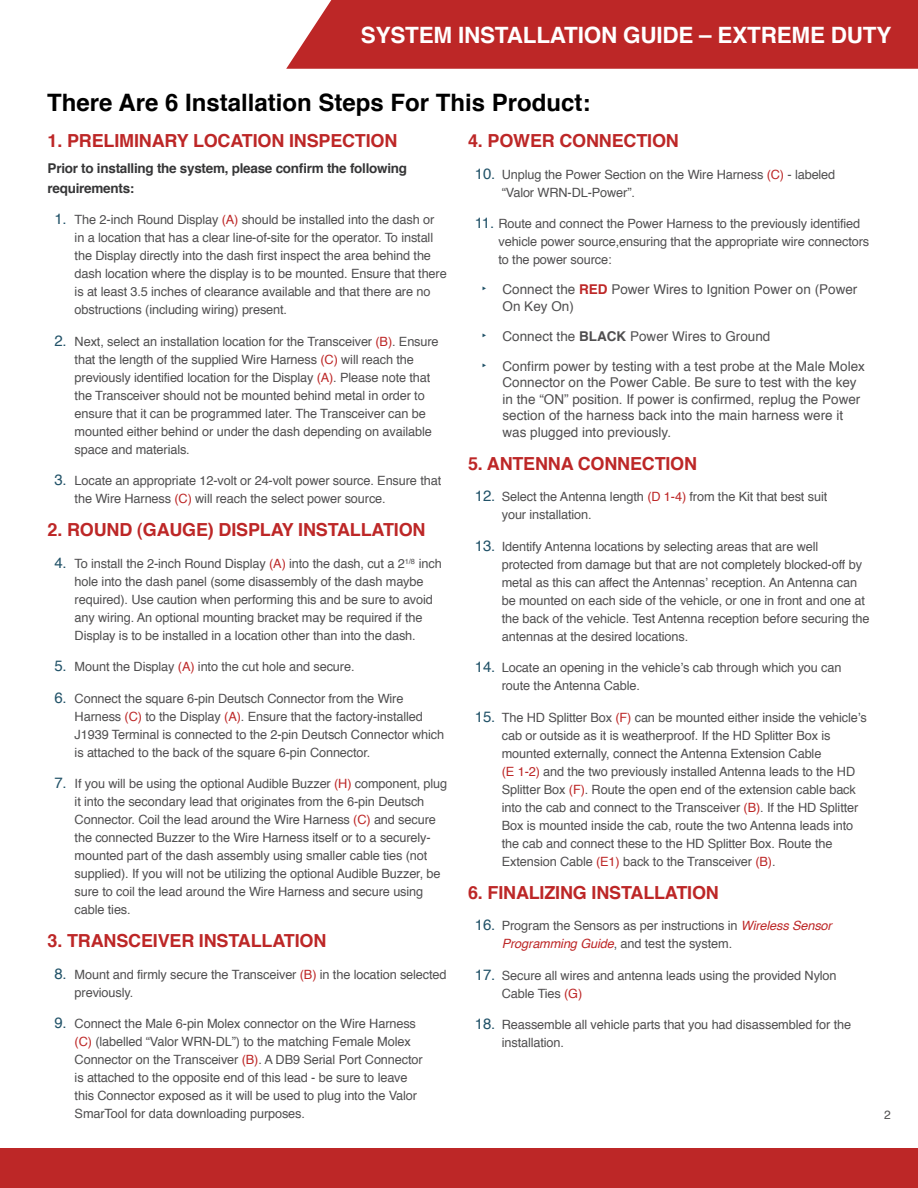
<style>
.page{position:relative;width:918px;height:1188px;background:#fff}
.page>*{position:absolute;margin:0;border:0;box-sizing:border-box;transform-origin:0 0}
.t1{font:700 24px "Helvetica";color:#000}
.t2{font:700 22.5px "Helvetica";letter-spacing:-.01em;color:#fff}
.t3{font:700 18px "Helvetica";letter-spacing:-.01em;color:#bd2727}
.t4{font:13.5px/16.5px "Helvetica";color:#504f50}
.t5{font:700 13.5px/19.5px "Helvetica";letter-spacing:-.02em;color:#363637}
.t6{font:12.75px/18px "Helvetica";letter-spacing:-.01em;color:#504f50}
.t7{font:12px "Helvetica";color:#504f50}
.s1{font-size:15px;color:#215268}
.s2{color:#bd2727}
.s3{font-weight:700;color:#bd2727}
.s4{font-weight:700}
.s5{font-style:italic;color:#bd2727}
</style>
<div class="page">
<div style="left:0;top:1149px;width:918px;height:39px;background:#bd2727"></div>
<div style="left:286px;top:0;width:632px;height:69px;background:#bd2727"></div>
<h2 class="t2" style="left:361px;top:15px;width:532px">SYSTEM INSTALLATION GUIDE – EXTREME DUTY</h2>
<h1 class="t1" style="left:47px;top:81px;width:545px">There Are 6 Installation Steps For This Product:</h1>
<h3 class="t3" style="left:48px;top:125px;width:351px">1. PRELIMINARY LOCATION INSPECTION</h3>
<p class="t5" style="left:48px;top:158px;width:361px">Prior to installing the system, please confirm the following requirements:</p>
<p class="t6" style="left:75px;top:211px;width:374px;text-indent:-20px"><span class="s1">1.</span> The 2-inch Round Display <span class="s2">(A)</span> should be installed into the dash or in a location that has a clear line-of-site for the operator. To install the Display directly into the dash first inspect the area behind the dash location where the display is to be mounted. Ensure that there is at least 3.5 inches of clearance available and that there are no obstructions (including wiring) present.</p>
<p class="t6" style="left:75px;top:332px;width:366px;text-indent:-20px"><span class="s1">2.</span> Next, select an installation location for the Transceiver <span class="s2">(B)</span>. Ensure that the length of the supplied Wire Harness <span class="s2">(C)</span> will reach the previously identified location for the Display <span class="s2">(A)</span>. Please note that the Transceiver should not be mounted behind metal in order to ensure that it can be programmed later. The Transceiver can be mounted either behind or under the dash depending on available space and materials.</p>
<p class="t6" style="left:75px;top:472px;width:368px;text-indent:-20px"><span class="s1">3.</span> Locate an appropriate 12-volt or 24-volt power source. Ensure that the Wire Harness <span class="s2">(C)</span> will reach the select power source.</p>
<h3 class="t3" style="left:48px;top:514px;width:379px">2. ROUND (GAUGE) DISPLAY INSTALLATION</h3>
<p class="t6" style="left:75px;top:554px;width:369px;text-indent:-20px"><span class="s1">4.</span> To install the 2-inch Round Display <span class="s2">(A)</span> into the dash, cut a 2<sup>1/8</sup> inch hole into the dash panel (some disassembly of the dash maybe required). Use caution when performing this and be sure to avoid any wiring. An optional mounting bracket may be required if the Display is to be installed in a location other than into the dash.</p>
<p class="t6" style="left:54px;top:658px;width:302px"><span class="s1">5.</span> Mount the Display <span class="s2">(A)</span> into the cut hole and secure.</p>
<p class="t6" style="left:75px;top:689px;width:371px;text-indent:-20px"><span class="s1">6.</span> Connect the square 6-pin Deutsch Connector from the Wire Harness <span class="s2">(C)</span> to the Display <span class="s2">(A)</span>. Ensure that the factory-installed J1939 Terminal is connected to the 2-pin Deutsch Connector which is attached to the back of the square 6-pin Connector.</p>
<p class="t6" style="left:75px;top:775px;width:374px;text-indent:-20px"><span class="s1">7.</span> If you will be using the optional Audible Buzzer <span class="s2">(H)</span> component, plug it into the secondary lead that originates from the 6-pin Deutsch Connector. Coil the lead around the Wire Harness <span class="s2">(C)</span> and secure the connected Buzzer to the Wire Harness itself or to a securely&shy;mounted part of the dash assembly using smaller cable ties (not supplied). If you will not be utilizing the optional Audible Buzzer, be sure to coil the lead around the Wire Harness and secure using cable ties.</p>
<h3 class="t3" style="left:48px;top:925px;width:280px">3. TRANSCEIVER INSTALLATION</h3>
<p class="t6" style="left:75px;top:965px;width:373px;text-indent:-20px"><span class="s1">8.</span> Mount and firmly secure the Transceiver <span class="s2">(B)</span> in the location selected previously.</p>
<p class="t6" style="left:75px;top:1015px;width:350px;text-indent:-20px"><span class="s1">9.</span> Connect the Male 6-pin Molex connector on the Wire Harness <span class="s2">(C)</span> (labelled “Valor WRN-DL”) to the matching Female Molex Connector on the Transceiver <span class="s2">(B)</span>. A DB9 Serial Port Connector is attached to the opposite end of this lead - be sure to leave this Connector exposed as it will be used to plug into the Valor SmarTool for data downloading purposes.</p>
<h3 class="t3" style="left:468px;top:125px;width:212px">4. POWER CONNECTION</h3>
<p class="t6" style="left:502px;top:165px;width:335px;text-indent:-27px"><span class="s1">10.</span> Unplug the Power Section on the Wire Harness <span class="s2">(C)</span> - labeled “Valor WRN-DL-Power”.</p>
<p class="t6" style="left:498px;top:214px;width:372px;text-indent:-24px"><span class="s1">11.</span> Route and connect the Power Harness to the previously identified vehicle power source,ensuring that the appropriate wire connectors to the power source:</p>
<p class="t4" style="left:503px;top:281px;width:356px;text-indent:-21px"><span class="s1">‣</span> Connect the <span class="s3">RED</span> Power Wires to Ignition Power on (Power<br>On Key On)</p>
<p class="t4" style="left:482px;top:327px;width:290px"><span class="s1">‣</span> Connect the <span class="s4">BLACK</span> Power Wires to Ground</p>
<p class="t4" style="left:503px;top:357px;width:364px;text-indent:-21px"><span class="s1">‣</span> Confirm power by testing with a test probe at the Male Molex Connector on the Power Cable. Be sure to test with the key in the “ON” position. If power is confirmed, replug the Power section of the harness back into the main harness were it was plugged into previously.</p>
<h3 class="t3" style="left:468px;top:447px;width:231px">5. ANTENNA CONNECTION</h3>
<p class="t6" style="left:502px;top:487px;width:327px;text-indent:-27px"><span class="s1">12.</span> Select the Antenna length <span class="s2">(D 1-4)</span> from the Kit that best suit your installation.</p>
<p class="t6" style="left:502px;top:537px;width:369px;text-indent:-27px"><span class="s1">13.</span> Identify Antenna locations by selecting areas that are well protected from damage but that are not completely blocked-off by metal as this can affect the Antennas’ reception. An Antenna can be mounted on each side of the vehicle, or one in front and one at the back of the vehicle. Test Antenna reception before securing the antennas at the desired locations.</p>
<p class="t6" style="left:502px;top:658px;width:341px;text-indent:-27px"><span class="s1">14.</span> Locate an opening in the vehicle’s cab through which you can route the Antenna Cable.</p>
<p class="t6" style="left:502px;top:708px;width:367px;text-indent:-27px"><span class="s1">15.</span> The HD Splitter Box <span class="s2">(F)</span> can be mounted either inside the vehicle’s cab or outside as it is weatherproof. If the HD Splitter Box is mounted externally, connect the Antenna Extension Cable<br><span class="s2">(E 1-2)</span> and the two previously installed Antenna leads to the HD Splitter Box <span class="s2">(F)</span>. Route the open end of the extension cable back into the cab and connect to the Transceiver <span class="s2">(B)</span>. If the HD Splitter Box is mounted inside the cab, route the two Antenna leads into the cab and connect these to the HD Splitter Box. Route the Extension Cable <span class="s2">(E1)</span> back to the Transceiver <span class="s2">(B)</span>.</p>
<h3 class="t3" style="left:468px;top:876px;width:252px">6. FINALIZING INSTALLATION</h3>
<p class="t6" style="left:502px;top:916px;width:332px;text-indent:-27px"><span class="s1">16.</span> Program the Sensors as per instructions in <span class="s5">Wireless Sensor<br>Programming Guide</span>, and test the system.</p>
<p class="t6" style="left:502px;top:966px;width:336px;text-indent:-27px"><span class="s1">17.</span> Secure all wires and antenna leads using the provided Nylon<br>Cable Ties <span class="s2">(G)</span></p>
<p class="t6" style="left:502px;top:1015px;width:351px;text-indent:-27px"><span class="s1">18.</span> Reassemble all vehicle parts that you had disassembled for the installation.</p>
<p class="t7" style="left:884px;top:1105px;width:8px">2</p>
</div>
